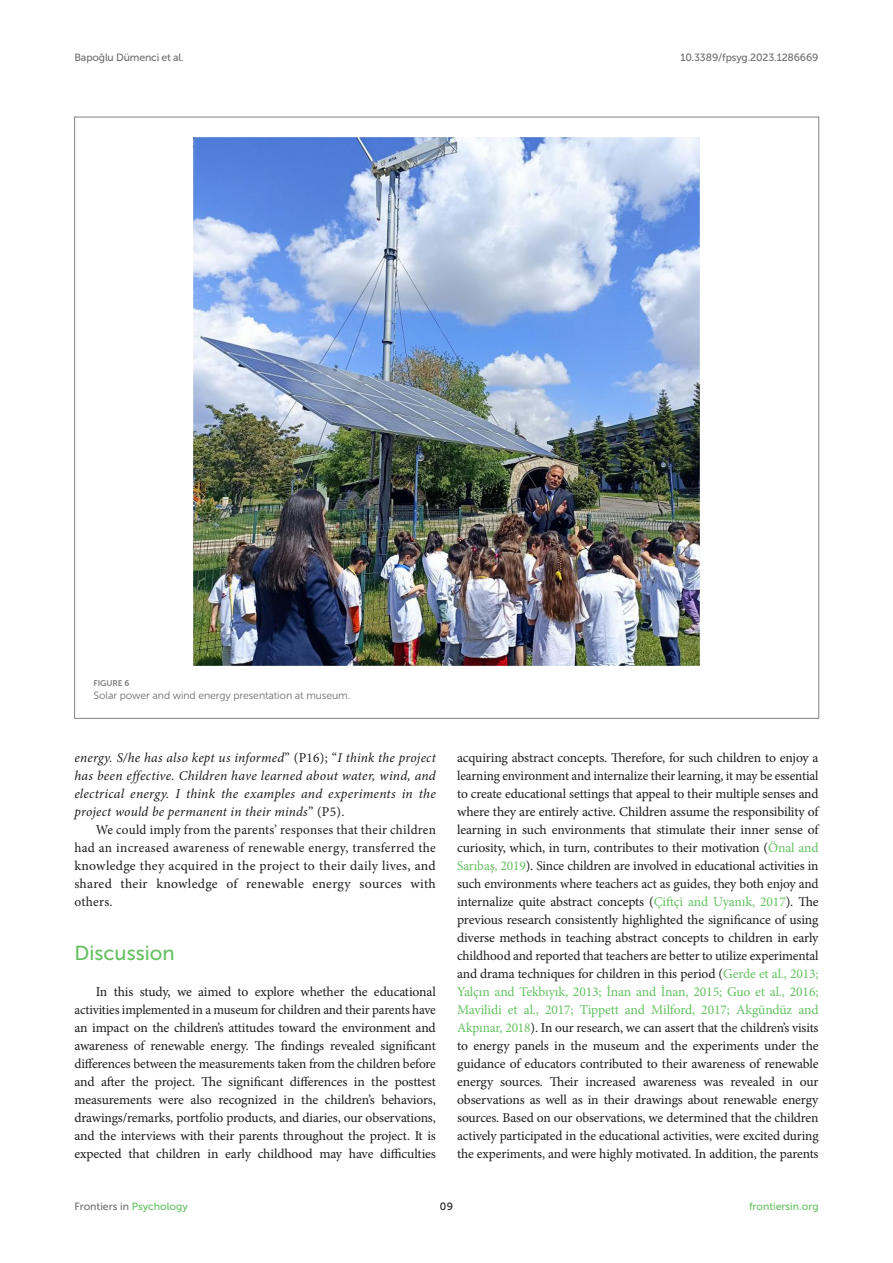
<style>
.page{position:relative;width:893px;height:1263px;background:#fff}
.page>*{position:absolute;margin:0;border:0;box-sizing:border-box;transform-origin:0 0}
.HEAD_1{font:20.25px "Museo Sans 500";color:#65c161}
.TEXT_FLUSH{font:13.5px/18px "Minion Pro";letter-spacing:-.01em;color:#1b1c1b;text-align:justify}
.TEXT{font:13.5px/18px "Minion Pro";letter-spacing:.02em;color:#1b1c1b;text-align:justify}
.TEXT-2{font:italic 13.5px/18px "Minion Pro";letter-spacing:.015em;color:#1b1c1b;text-align:justify}
.t1{font:10.5px "Museo Sans 500";letter-spacing:-.015em;color:#706f70}
.FIG_LEG{font:10.5px "Museo Sans 300";letter-spacing:-.01em;color:#706f70}
.t2{font:10.5px "Museo Sans 500";color:#65c161}
.t3{font:10.5px "Museo Sans 500";color:#1b1c1b}
.FIG_HD{font:8.25px "Museo Sans 700";letter-spacing:-.01em;color:#7e7f7f}
.s1{font-style:normal}
.s2{color:#65c161}
</style>
<div class="page">
<img style="left:193px;top:137px;width:507px;height:529px">
<p class="t1" style="left:74px;top:51px;width:111px">Bapoğlu Dümenci et al.</p>
<p class="t1" style="left:680px;top:51px;width:140px">10.3389/fpsyg.2023.1286669</p>
<p class="FIG_HD" style="left:94px;top:678px;width:37px">FIGURE 6</p>
<p class="FIG_LEG" style="left:94px;top:690px;width:258px">Solar power and wind energy presentation at museum.</p>
<p class="TEXT-2" style="left:74px;top:749px;width:363px">energy. S/he has also kept us informed<span class="s1">” (P16); “</span>I think the project has been effective. Children have learned about water, wind, and electrical energy. I think the examples and experiments in the project would be permanent in their minds<span class="s1">” (P5).</span></p>
<p class="TEXT" style="left:74px;top:821px;width:363px;text-indent:21px">We could imply from the parents’ responses that their children had an increased awareness of renewable energy, transferred the knowledge they acquired in the project to their daily lives, and shared their knowledge of renewable energy sources with others.</p>
<p class="HEAD_1" style="left:74px;top:942px;width:102px">Discussion</p>
<p class="TEXT_FLUSH" style="left:74px;top:983px;width:363px;text-indent:21px">In this study, we aimed to explore whether the educational activities implemented in a museum for children and their parents have an impact on the children’s attitudes toward the environment and awareness of renewable energy. The findings revealed significant differences between the measurements taken from the children before and after the project. The significant differences in the posttest measurements were also recognized in the children’s behaviors, drawings/remarks, portfolio products, and diaries, our observations, and the interviews with their parents throughout the project. It is expected that children in early childhood may have difficulties</p>
<p class="TEXT_FLUSH" style="left:457px;top:749px;width:363px">acquiring abstract concepts. Therefore, for such children to enjoy a learning environment and internalize their learning, it may be essential to create educational settings that appeal to their multiple senses and where they are entirely active. Children assume the responsibility of learning in such environments that stimulate their inner sense of curiosity, which, in turn, contributes to their motivation (<span class="s2">Önal and Sarıbaş, 2019</span>). Since children are involved in educational activities in such environments where teachers act as guides, they both enjoy and internalize quite abstract concepts (<span class="s2">Çiftçi and Uyanık, 2017</span>). The previous research consistently highlighted the significance of using diverse methods in teaching abstract concepts to children in early childhood and reported that teachers are better to utilize experimental and drama techniques for children in this period (<span class="s2">Gerde et al., 2013; Yalçın and Tekbıyık, 2013; İnan and İnan, 2015; Guo et al., 2016; Mavilidi et al., 2017; Tippett and Milford, 2017; Akgündüz and Akpınar, 2018</span>). In our research, we can assert that the children’s visits to energy panels in the museum and the experiments under the guidance of educators contributed to their awareness of renewable energy sources. Their increased awareness was revealed in our observations as well as in their drawings about renewable energy sources. Based on our observations, we determined that the children actively participated in the educational activities, were excited during the experiments, and were highly motivated. In addition, the parents</p>
<p class="t1" style="left:74px;top:1200px;width:115px">Frontiers in <span class="s2">Psychology</span></p>
<p class="t3" style="left:440px;top:1200px;width:15px">09</p>
<p class="t2" style="left:749px;top:1200px;width:71px">frontiersin.org</p>
</div>
